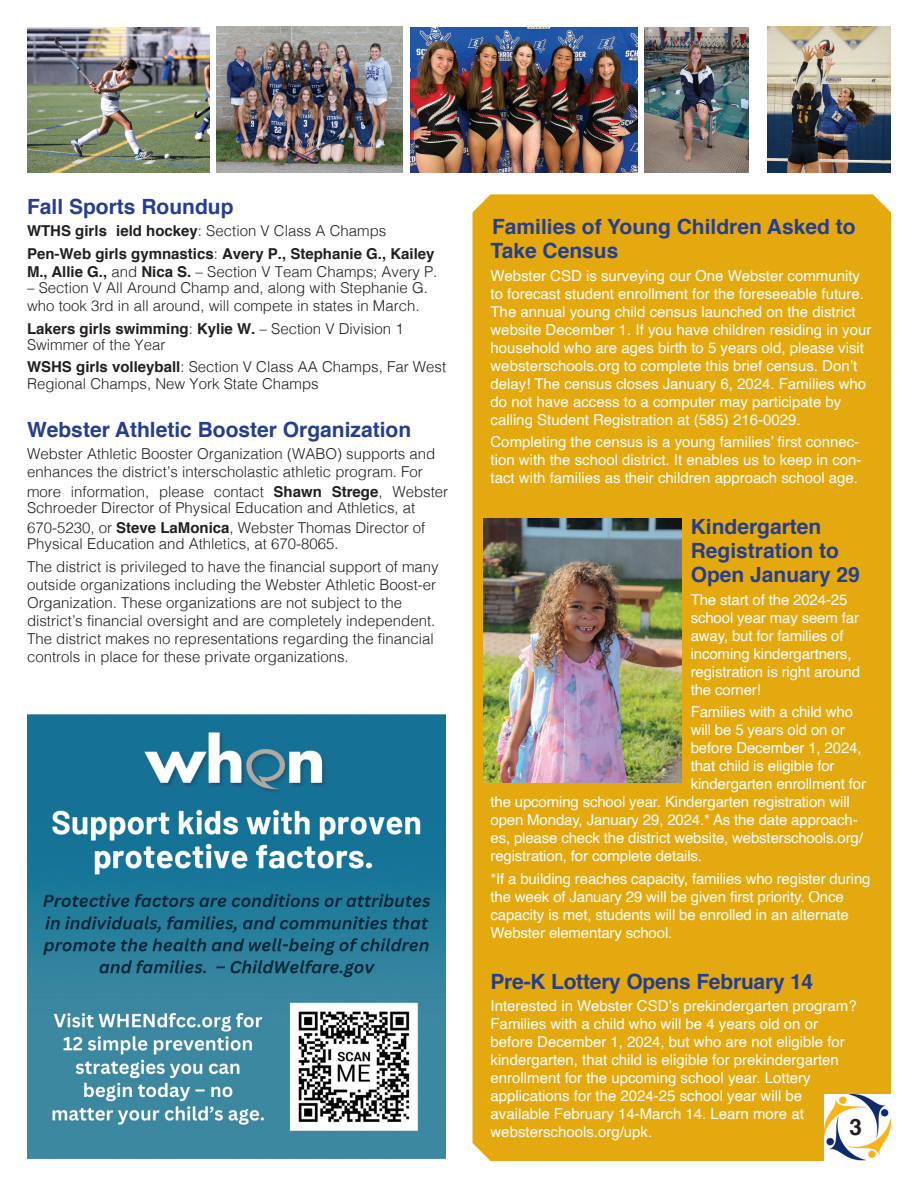
<style>
.page{position:relative;width:918px;height:1188px;background:#fff}
.page>*{position:absolute;margin:0;border:0;box-sizing:border-box;transform-origin:0 0}
.t1{font:700 22.5px "Helvetica";color:#231f20}
.t2{font:700 21px/24px "Helvetica";color:#253f8e}
.t3{font:15px/18px "Helvetica";color:#fff}
.t4{font:300 15px/18px "Helvetica";color:#231f20}
.t5{font:700 15px/22.5px "Helvetica";color:#231f20}
.s1{font-weight:300}
.s2{font-weight:700}
</style>
<div class="page">
<div style="left:472px;top:194px;width:419px;height:967px;background:#e5a910"></div>
<img style="left:824px;top:1094px;width:67px;height:67px">
<img style="left:27px;top:715px;width:419px;height:445px">
<img style="left:27px;top:27px;width:182px;height:146px">
<img style="left:768px;top:27px;width:123px;height:146px">
<img style="left:216px;top:27px;width:187px;height:146px">
<img style="left:410px;top:27px;width:227px;height:146px">
<img style="left:644px;top:27px;width:104px;height:146px">
<img style="left:484px;top:518px;width:198px;height:264px">
<h2 class="t2" style="left:27px;top:195px;width:208px">Fall Sports Roundup</h2>
<p class="t5" style="left:27px;top:220px;width:409px">WTHS girls ield hockey<span class="s1">: Section V Class A Champs<br></span>Pen-Web girls gymnastics<span class="s1">:</span> Avery P., Stephanie G., Kailey</p>
<p class="t4" style="left:27px;top:261px;width:412px"><span class="s2">M., Allie G.,</span> and <span class="s2">Nica S.</span> – Section V Team Champs; Avery P.</p>
<p class="t4" style="left:27px;top:278px;width:402px">– Section V All Around Champ and, along with Stephanie G. who took 3rd in all around, will compete in states in March.</p>
<p class="t4" style="left:27px;top:319px;width:378px;line-height:16.4px"><span class="s2">Lakers girls swimming</span>: <span class="s2">Kylie W.</span> – Section V Division 1<br>Swimmer of the Year</p>
<p class="t4" style="left:27px;top:358px;width:421px;line-height:16.4px"><span class="s2">WSHS girls volleyball</span>: Section V Class AA Champs, Far West<br>Regional Champs, New York State Champs</p>
<h2 class="t2" style="left:27px;top:418px;width:386px">Webster Athletic Booster Organization</h2>
<p class="t4" style="left:27px;top:444px;width:410px">Webster Athletic Booster Organization (WABO) supports and enhances the district’s interscholastic athletic program. For</p>
<p class="t4" style="left:27px;top:482px;width:423px;line-height:16.4px">more information, please contact <span class="s2">Shawn Strege</span>, Webster<br>Schroeder Director of Physical Education and Athletics, at</p>
<p class="t4" style="left:27px;top:518px;width:400px;line-height:16.4px">670-5230, or <span class="s2">Steve LaMonica</span>, Webster Thomas Director of<br>Physical Education and Athletics, at 670-8065.</p>
<p class="t4" style="left:27px;top:556px;width:413px">The district is privileged to have the financial support of many outside organizations including the Webster Athletic Boost-er Organization. These organizations are not subject to the district’s financial oversight and are completely independent.<br>The district makes no representations regarding the financial controls in place for these private organizations.</p>
<h2 class="t2" style="left:491px;top:215px;width:367px">Families of Young Children Asked to<br>Take Census</h2>
<p class="t3" style="left:490px;top:267px;width:382px">Webster CSD is surveying our One Webster community to forecast student enrollment for the foreseeable future.<br>The annual young child census launched on the district website December 1. If you have children residing in your household who are ages birth to 5 years old, please visit websterschools.org to complete this brief census. Don’t delay! The census closes January 6, 2024. Families who do not have access to a computer may participate by calling Student Registration at (585) 216-0029.</p>
<p class="t3" style="left:490px;top:433px;width:373px">Completing the census is a young families’ first connec&shy;tion with the school district. It enables us to keep in con&shy;tact with families as their children approach school age.</p>
<h2 class="t2" style="left:691px;top:515px;width:171px">Kindergarten<br>Registration to<br>Open January 29</h2>
<p class="t3" style="left:691px;top:591px;width:171px">The start of the 2024-25 school year may seem far away, but for families of incoming kindergartners, registration is right around the corner!</p>
<p class="t3" style="left:691px;top:703px;width:164px">Families with a child who</p>
<p class="t3" style="left:691px;top:721px;width:155px">will be 5 years old on or</p>
<p class="t3" style="left:691px;top:739px;width:172px">before December 1, 2024,</p>
<p class="t3" style="left:691px;top:757px;width:145px">that child is eligible for</p>
<p class="t3" style="left:691px;top:775px;width:177px">kindergarten enrollment for</p>
<p class="t3" style="left:490px;top:793px;width:361px">the upcoming school year. Kindergarten registration will</p>
<p class="t3" style="left:490px;top:811px;width:369px">open Monday, January 29, 2024.* As the date approach-</p>
<p class="t3" style="left:490px;top:829px;width:374px">es, please check the district website, websterschools.org/</p>
<p class="t3" style="left:490px;top:847px;width:213px">registration, for complete details.</p>
<p class="t3" style="left:490px;top:870px;width:382px">*If a building reaches capacity, families who register during the week of January 29 will be given first priority. Once capacity is met, students will be enrolled in an alternate Webster elementary school.</p>
<h2 class="t2" style="left:490px;top:970px;width:324px">Pre-K Lottery Opens February 14</h2>
<p class="t3" style="left:490px;top:997px;width:368px">Interested in Webster CSD’s prekindergarten program?<br>Families with a child who will be 4 years old on or before December 1, 2024, but who are not eligible for kindergarten, that child is eligible for prekindergarten enrollment for the upcoming school year. Lottery applications for the 2024-25 school year will be available February 14-March 14. Learn more at websterschools.org/upk.</p>
<h1 class="t1" style="left:850px;top:1109px;width:14px">3</h1>
</div>
